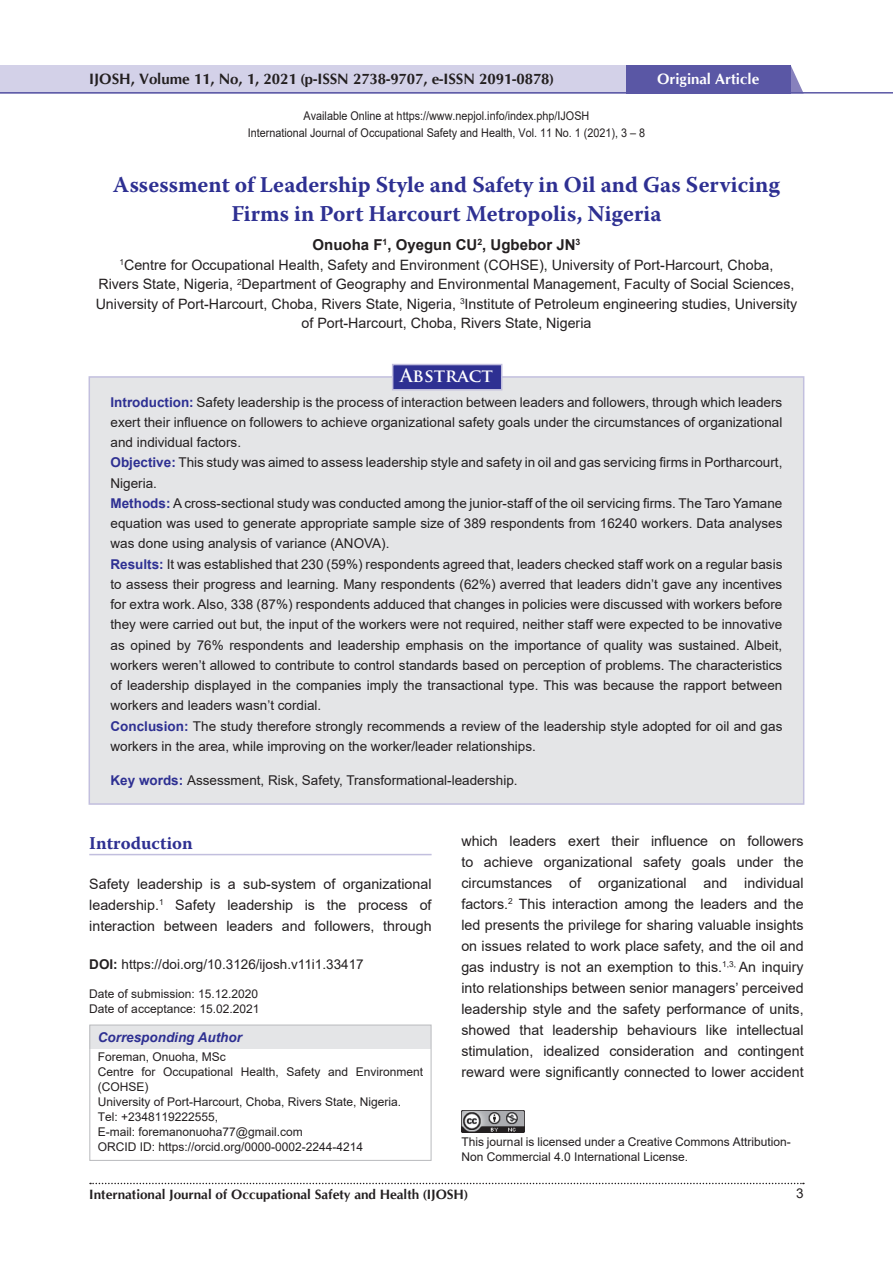
<style>
.page{position:relative;width:893px;height:1263px;background:#fff}
.page>*{position:absolute;margin:0;border:0;box-sizing:border-box;transform-origin:0 0}
.t1{font:700 22.5px/28.5px "Warnock Pro";color:#2e3092;text-align:center}
.t2{font:700 18px "Warnock Pro";color:#2e3092}
.t3{font:700 18px "Trajan Pro";color:#fff}
.t4{font:700 15px "CG Omega";color:#231f20}
.t5{font:700 15px "Arial";color:#231f20}
.t6{font:700 15px "CG Omega";color:#fff}
.t7{font:14.25px/21px "Arial";color:#231f20;text-align:justify}
.t8{font:13.5px/20.2px "Arial";color:#231f20}
.t9{font:700 13.5px "CG Omega";color:#231f20}
.t10{font:italic 700 13.5px "Arial";color:#2e3092}
.t11{font:12px/15px "Arial";color:#231f20}
.t12{font:12px/17.2px "Arial";color:#231f20;text-align:center;scale:.9 1}
.s1{font-weight:700;color:#2e3092}
.s2{font-weight:700}
</style>
<div class="page">
<div style="left:0;top:65px;width:627px;height:29px;background:#d3d1e8"></div>
<svg style="left:790px;top:65px;width:13px;height:27px"></svg>
<div style="left:626px;top:65px;width:164px;height:29px;background:#5a57a5"></div>
<hr style="left:0;top:92px;width:893px;height:2px;background:#5a57a5">
<svg style="left:90px;top:1183px;width:714px;height:1px"></svg>
<div style="left:89px;top:376px;width:715px;height:429px;background:#e4e5e7;border:2px solid #c2bfde"></div>
<div style="left:392px;top:364px;width:110px;height:26px;background:#2e3092;border:2px solid #c2bfde"></div>
<div style="left:90px;top:1025px;width:341px;height:23px;background:#e4e5e7"></div>
<div style="left:89px;top:1024px;width:343px;height:137px;border:1px solid #bcbdc0"></div>
<img style="left:461px;top:1110px;width:63px;height:22px">
<hr style="left:89px;top:854px;width:343px;height:1px;background:#c2bfde">
<p class="t4" style="left:89px;top:69px;width:466px">IJOSH, Volume 11, No, 1, 2021 (p-ISSN 2738-9707, e-ISSN 2091-0878)</p>
<p class="t12" style="left:248px;top:107px;width:443px">Available Online at https://www.nepjol.info/index.php/IJOSH<br>International Journal of Occupational Safety and Health, Vol. 11 No. 1 (2021), 3 – 8</p>
<p class="t6" style="left:657px;top:69px;width:104px">Original Article</p>
<h1 class="t1" style="left:113px;top:170px;width:669px">Assessment of Leadership Style and Safety in Oil and Gas Servicing<br>Firms in Port Harcourt Metropolis, Nigeria</h1>
<p class="t5" style="left:312px;top:234px;width:269px">Onuoha F<sup>1</sup>, Oyegun CU<sup>2</sup>, Ugbebor JN<sup>3</sup></p>
<p class="t7" style="left:96px;top:255px;width:703px;line-height:19.5px;text-align:center"><sup>1</sup>Centre for Occupational Health, Safety and Environment (COHSE), University of Port-Harcourt, Choba,<br>Rivers State, Nigeria, <sup>2</sup>Department of Geography and Environmental Management, Faculty of Social Sciences, University of Port-Harcourt, Choba, Rivers State, Nigeria, <sup>3</sup>Institute of Petroleum engineering studies, University of Port-Harcourt, Choba, Rivers State, Nigeria</p>
<h2 class="t3" style="left:400px;top:364px;width:94px">Abstract</h2>
<p class="t8" style="left:111px;top:392px;width:673px"><span class="s1">Introduction:</span> Safety leadership is the process of interaction between leaders and followers, through which leaders exert their influence on followers to achieve organizational safety goals under the circumstances of organizational and individual factors.<br><span class="s1">Objective:</span> This study was aimed to assess leadership style and safety in oil and gas servicing firms in Portharcourt, Nigeria.<br><span class="s1">Methods:</span> A cross-sectional study was conducted among the junior-staff of the oil servicing firms. The Taro Yamane equation was used to generate appropriate sample size of 389 respondents from 16240 workers. Data analyses was done using analysis of variance (ANOVA).<br><span class="s1">Results:</span> It was established that 230 (59%) respondents agreed that, leaders checked staff work on a regular basis to assess their progress and learning. Many respondents (62%) averred that leaders didn’t gave any incentives for extra work. Also, 338 (87%) respondents adduced that changes in policies were discussed with workers before they were carried out but, the input of the workers were not required, neither staff were expected to be innovative as opined by 76% respondents and leadership emphasis on the importance of quality was sustained. Albeit, workers weren’t allowed to contribute to control standards based on perception of problems. The characteristics of leadership displayed in the companies imply the transactional type. This was because the rapport between workers and leaders wasn’t cordial.<br><span class="s1">Conclusion:</span> The study therefore strongly recommends a review of the leadership style adopted for oil and gas workers in the area, while improving on the worker/leader relationships.</p>
<p class="t8" style="left:111px;top:770px;width:409px"><span class="s1">Key words:</span> Assessment, Risk, Safety, Transformational-leadership.</p>
<h2 class="t2" style="left:89px;top:832px;width:105px">Introduction</h2>
<p class="t7" style="left:89px;top:873px;width:344px">Safety leadership is a sub-system of organizational leadership.<sup>1</sup> Safety leadership is the process of interaction between leaders and followers, through</p>
<p class="t8" style="left:89px;top:954px;width:276px"><span class="s2">DOI:</span> https://doi.org/10.3126/ijosh.v11i1.33417</p>
<p class="t11" style="left:89px;top:986px;width:172px">Date of submission: 15.12.2020<br>Date of acceptance: 15.02.2021</p>
<p class="t10" style="left:98px;top:1028px;width:146px">Corresponding Author</p>
<p class="t11" style="left:98px;top:1049px;width:327px">Foreman, Onuoha, MSc<br>Centre for Occupational Health, Safety and Environment (COHSE)<br>University of Port-Harcourt, Choba, Rivers State, Nigeria.<br>Tel: +2348119222555,<br>E-mail: foremanonuoha77@gmail.com<br>ORCID ID: https://orcid.org/0000-0002-2244-4214</p>
<p class="t7" style="left:461px;top:830px;width:344px">which leaders exert their influence on followers to achieve organizational safety goals under the circumstances of organizational and individual factors.<sup>2</sup> This interaction among the leaders and the led presents the privilege for sharing valuable insights on issues related to work place safety, and the oil and gas industry is not an exemption to this.<sup>1,3,</sup> An inquiry into relationships between senior managers’ perceived leadership style and the safety performance of units, showed that leadership behaviours like intellectual stimulation, idealized consideration and contingent reward were significantly connected to lower accident</p>
<p class="t11" style="left:461px;top:1134px;width:331px">This journal is licensed under a Creative Commons Attribution-<br>Non Commercial 4.0 International License.</p>
<p class="t9" style="left:89px;top:1185px;width:380px">International Journal of Occupational Safety and Health (IJOSH)</p>
<p class="t8" style="left:796px;top:1183px;width:9px">3</p>
</div>
